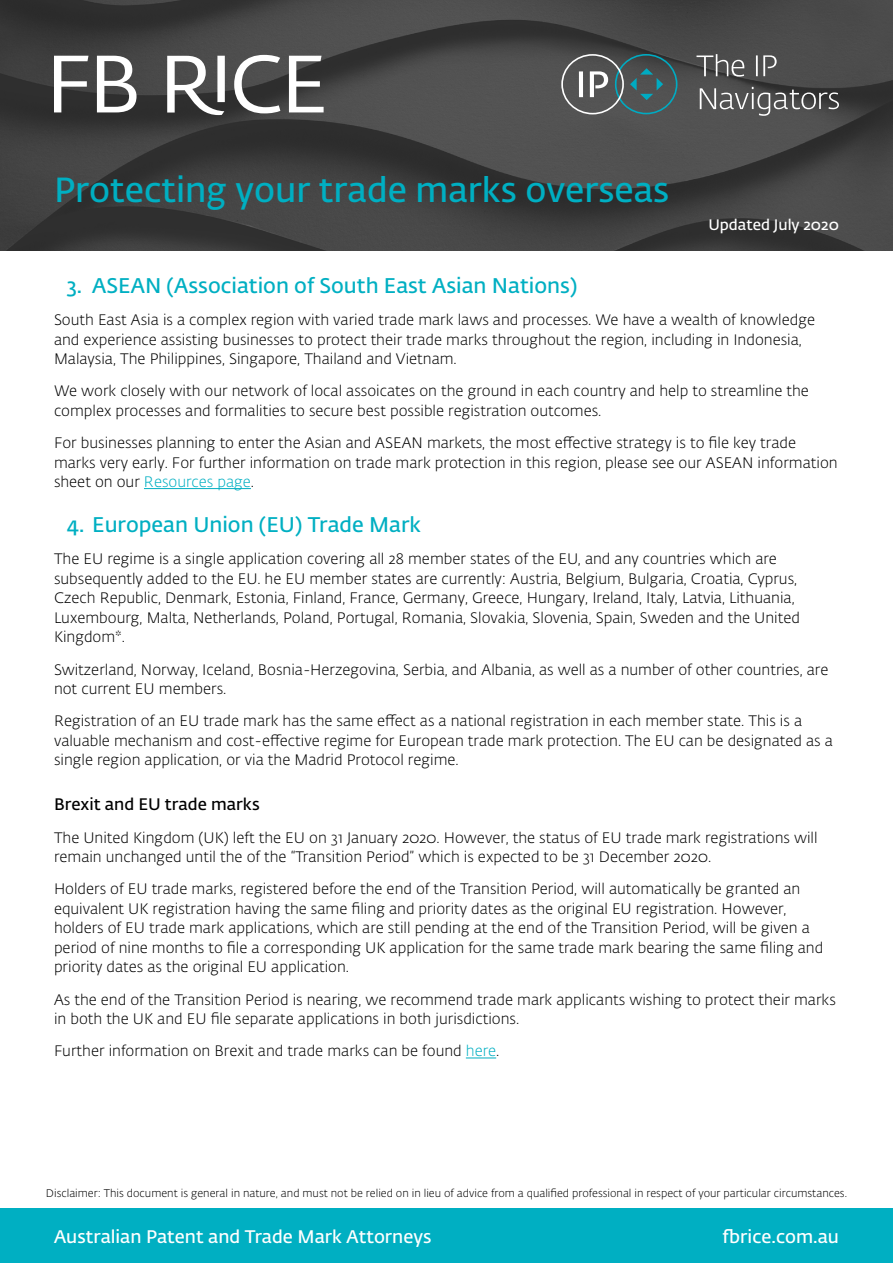
<style>
.page{position:relative;width:893px;height:1263px;background:#fff}
.page>*{position:absolute;margin:0;border:0;box-sizing:border-box;transform-origin:0 0}
.t1{font:600 34.5px "Fedra Sans Alt Std";color:#00afc2}
.t2{font:600 21px "Fedra Sans Alt Std";color:#00afc2}
.t3{font:600 18px "Fedra Sans Alt Std";color:#fff}
.t4{font:600 16.5px "Fedra Sans Alt Std";color:#000}
.t5{font:300 15px/19.5px "Fedra Sans Alt Std";color:#000}
.t6{font:600 15px "Fedra Sans Alt Std";color:#fff}
.t7{font:300 10.95px "Fedra Sans Alt Std";color:#000}
.s1{color:#00afc2}
</style>
<div class="page">
<img style="left:0;top:0;width:893px;height:251px">
<div style="left:0;top:1209px;width:893px;height:54px;background:#00afc2"></div>
<svg style="left:54px;top:55px;width:270px;height:60px"></svg>
<svg style="left:561px;top:54px;width:116px;height:60px;background:#596566"></svg>
<svg style="left:696px;top:54px;width:143px;height:62px;background:#5d5d5d"></svg>
<hr style="left:144px;top:488px;width:107px;height:1px;background:#00afc2">
<hr style="left:466px;top:1057px;width:30px;height:1px;background:#00afc2">
<h1 class="t1" style="left:54px;top:169px;width:617px">Protecting your trade marks overseas</h1>
<p class="t6" style="left:708px;top:215px;width:132px">Updated July 2020</p>
<h2 class="t2" style="left:67px;top:273px;width:512px">3. ASEAN (Association of South East Asian Nations)</h2>
<p class="t5" style="left:54px;top:310px;width:763px">South East Asia is a complex region with varied trade mark laws and processes. We have a wealth of knowledge and experience assisting businesses to protect their trade marks throughout the region, including in Indonesia,<br>Malaysia, The Philippines, Singapore, Thailand and Vietnam.</p>
<p class="t5" style="left:54px;top:382px;width:756px">We work closely with our network of local assoicates on the ground in each country and help to streamline the complex processes and formalities to secure best possible registration outcomes.</p>
<p class="t5" style="left:54px;top:433px;width:785px">For businesses planning to enter the Asian and ASEAN markets, the most effective strategy is to file key trade marks very early. For further information on trade mark protection in this region, please see our ASEAN information sheet on our <span class="s1">Resources page</span>.</p>
<h2 class="t2" style="left:67px;top:512px;width:356px">4. European Union (EU) Trade Mark</h2>
<p class="t5" style="left:54px;top:550px;width:747px">The EU regime is a single application covering all 28 member states of the EU, and any countries which are subsequently added to the EU. he EU member states are currently: Austria, Belgium, Bulgaria, Croatia, Cyprus, Czech Republic, Denmark, Estonia, Finland, France, Germany, Greece, Hungary, Ireland, Italy, Latvia, Lithuania, Luxembourg, Malta, Netherlands, Poland, Portugal, Romania, Slovakia, Slovenia, Spain, Sweden and the United Kingdom*.</p>
<p class="t5" style="left:54px;top:660px;width:776px">Switzerland, Norway, Iceland, Bosnia-Herzegovina, Serbia, and Albania, as well as a number of other countries, are not current EU members.</p>
<p class="t5" style="left:54px;top:712px;width:780px">Registration of an EU trade mark has the same effect as a national registration in each member state. This is a valuable mechanism and cost-effective regime for European trade mark protection. The EU can be designated as a single region application, or via the Madrid Protocol regime.</p>
<p class="t4" style="left:54px;top:795px;width:207px">Brexit and EU trade marks</p>
<p class="t5" style="left:54px;top:828px;width:765px">The United Kingdom (UK) left the EU on 31 January 2020. However, the status of EU trade mark registrations will remain unchanged until the of the “Transition Period” which is expected to be 31 December 2020.</p>
<p class="t5" style="left:54px;top:880px;width:771px">Holders of EU trade marks, registered before the end of the Transition Period, will automatically be granted an equivalent UK registration having the same filing and priority dates as the original EU registration. However, holders of EU trade mark applications, which are still pending at the end of the Transition Period, will be given a period of nine months to file a corresponding UK application for the same trade mark bearing the same filing and priority dates as the original EU application.</p>
<p class="t5" style="left:54px;top:990px;width:783px">As the end of the Transition Period is nearing, we recommend trade mark applicants wishing to protect their marks in both the UK and EU file separate applications in both jurisdictions.</p>
<p class="t5" style="left:54px;top:1042px;width:447px">Further information on Brexit and trade marks can be found <span class="s1">here</span>.</p>
<p class="t7" style="left:46px;top:1187px;width:803px">Disclaimer: This document is general in nature, and must not be relied on in lieu of advice from a qualified professional in respect of your particular circumstances.</p>
<p class="t3" style="left:54px;top:1226px;width:379px">Australian Patent and Trade Mark Attorneys</p>
<p class="t3" style="left:723px;top:1226px;width:118px">fbrice.com.au</p>
</div>
